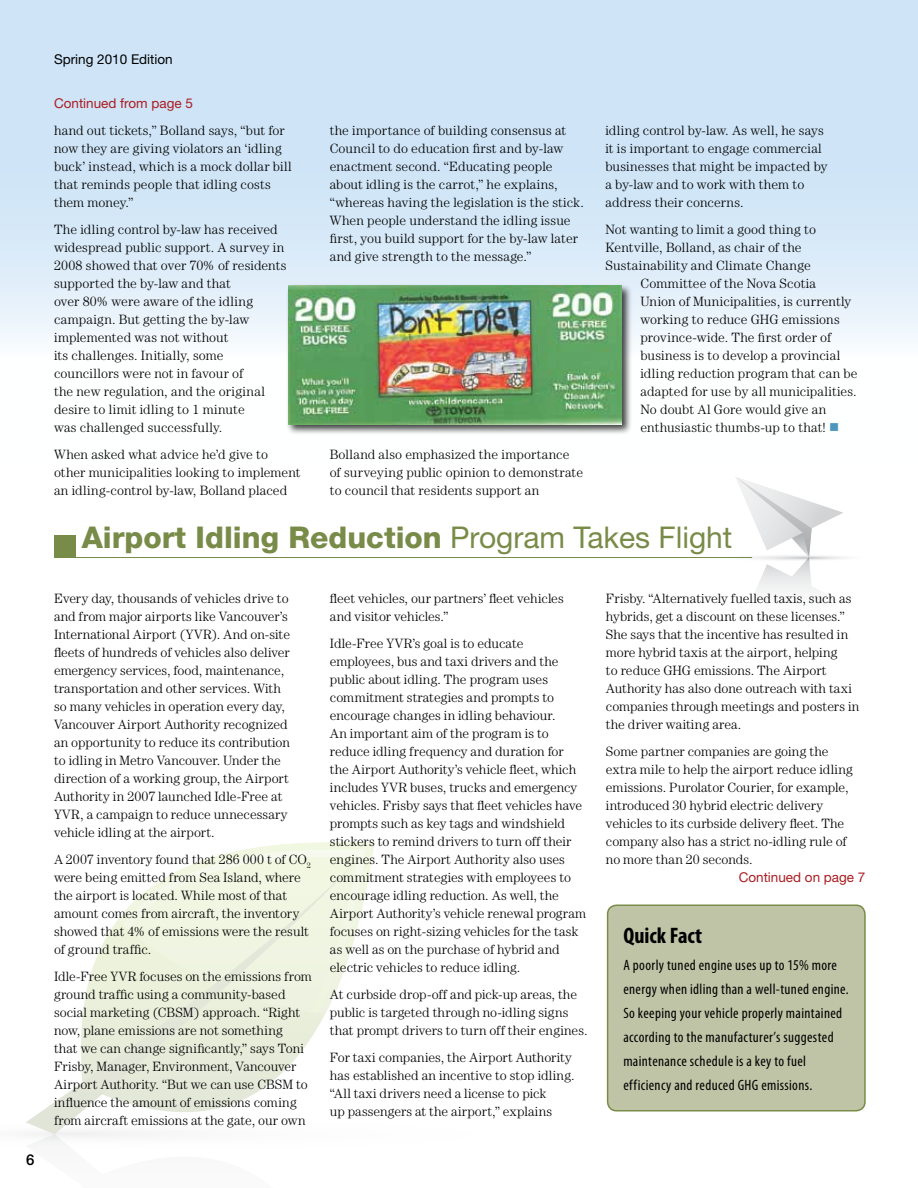
<style>
.page{position:relative;width:918px;height:1188px;background:#fff}
.page>*{position:absolute;margin:0;border:0;box-sizing:border-box;transform-origin:0 0}
.t1{font:800 30px "Helvetica Neue LT Std";color:#798b48}
.t2{font:700 condensed 22.5px "Myriad Pro";color:#000}
.t3{font:condensed 15px/24px "Myriad Pro";letter-spacing:.025em;color:#000}
.t4{font:500 15px "Helvetica Neue LT Std";color:#000}
.t5{font:300 13.5px/18px "Century Std";color:#000}
.t6{font:300 13.5px "Century Std";letter-spacing:.02em;color:#000}
.t7{font:13.5px "Helvetica Neue LT Std";color:#aa1d22}
.t8{font:13.5px "Helvetica Neue LT Std";color:#000}
.s1{color:#4c97bb}
.s2{font-weight:400}
</style>
<div class="page">
<div style="left:0;top:0;width:918px;height:462px;background:linear-gradient(to bottom,#c1ddf5,#fff)"></div>
<svg style="left:736px;top:477px;width:109px;height:114px"></svg>
<svg style="left:81px;top:842px;width:294px;height:236px"></svg>
<svg style="left:26px;top:1078px;width:250px;height:66px"></svg>
<hr style="left:55px;top:557px;width:697px;height:1px;background:#798b48">
<div style="left:286px;top:283px;width:346px;height:152px;background:#000;opacity:.75"></div>
<img style="left:289px;top:286px;width:332px;height:138px">
<div style="left:54px;top:535px;width:21px;height:23px;background:#798b48"></div>
<div style="left:608px;top:905px;width:257px;height:206px;background:#c0c4a6;border-radius:9px"></div>
<div style="left:607px;top:904px;width:259px;height:208px;border:2px solid #798b48;border-radius:9px"></div>
<p class="t4" style="left:26px;top:1151px;width:10px">6</p>
<p class="t8" style="left:54px;top:51px;width:120px">Spring 2010 Edition</p>
<p class="t7" style="left:54px;top:95px;width:141px">Continued from page 5</p>
<p class="t5" style="left:54px;top:121px;width:239px">hand out tickets,” Bolland says, “but for now they are giving violators an ‘idling buck’ instead, which is a mock dollar bill that reminds people that idling costs them money.”</p>
<p class="t5" style="left:54px;top:220px;width:234px">The idling control by-law has received widespread public support. A survey in 2008 showed that over 70% of residents supported the by-law and that<br>over 80% were aware of the idling campaign. But getting the by-law implemented was not without<br>its challenges. Initially, some councillors were not in favour of<br>the new regulation, and the original desire to limit idling to 1 minute<br>was challenged successfully.</p>
<p class="t5" style="left:54px;top:445px;width:248px">When asked what advice he’d give to other municipalities looking to implement an idling-control by-law, Bolland placed</p>
<p class="t5" style="left:330px;top:121px;width:256px">the importance of building consensus at Council to do education first and by-law enactment second. “Educating people about idling is the carrot,” he explains, “whereas having the legislation is the stick.<br>When people understand the idling issue first, you build support for the by-law later and give strength to the message.”</p>
<p class="t5" style="left:330px;top:445px;width:255px">Bolland also emphasized the importance of surveying public opinion to demonstrate to council that residents support an</p>
<p class="t5" style="left:606px;top:121px;width:224px">idling control by-law. As well, he says it is important to engage commercial businesses that might be impacted by a by-law and to work with them to address their concerns.</p>
<p class="t6" style="left:606px;top:221px;width:212px">Not wanting to limit a good thing to</p>
<p class="t6" style="left:606px;top:239px;width:198px">Kentville, Bolland, as chair of the</p>
<p class="t6" style="left:606px;top:257px;width:207px">Sustainability and Climate Change</p>
<p class="t5" style="left:641px;top:274px;width:177px">Committee of the Nova Scotia</p>
<p class="t5" style="left:641px;top:292px;width:212px">Union of Municipalities, is currently</p>
<p class="t5" style="left:641px;top:310px;width:201px">working to reduce GHG emissions</p>
<p class="t5" style="left:641px;top:328px;width:192px">province-wide. The first order of</p>
<p class="t5" style="left:641px;top:346px;width:201px">business is to develop a provincial</p>
<p class="t5" style="left:641px;top:364px;width:219px">idling reduction program that can be</p>
<p class="t5" style="left:641px;top:382px;width:218px">adapted for use by all municipalities.</p>
<p class="t5" style="left:641px;top:400px;width:187px">No doubt Al Gore would give an</p>
<p class="t5" style="left:641px;top:418px;width:200px">enthusiastic thumbs-up to that! <span class="s1">■</span></p>
<h1 class="t1" style="left:82px;top:520px;width:652px">Airport Idling Reduction <span class="s2">Program Takes Flight</span></h1>
<p class="t5" style="left:54px;top:589px;width:238px">Every day, thousands of vehicles drive to and from major airports like Vancouver’s International Airport (YVR). And on-site fleets of hundreds of vehicles also deliver emergency services, food, maintenance, transportation and other services. With so many vehicles in operation every day, Vancouver Airport Authority recognized an opportunity to reduce its contribution to idling in Metro Vancouver. Under the direction of a working group, the Airport Authority in 2007 launched Idle-Free at YVR, a campaign to reduce unnecessary vehicle idling at the airport.</p>
<p class="t5" style="left:54px;top:850px;width:259px">A 2007 inventory found that 286 000 t of CO<sub>2 </sub>were being emitted from Sea Island, where the airport is located. While most of that amount comes from aircraft, the inventory showed that 4% of emissions were the result of ground traffic.</p>
<p class="t5" style="left:54px;top:967px;width:259px">Idle-Free YVR focuses on the emissions from ground traffic using a community-based social marketing (CBSM) approach. “Right now, plane emissions are not something<br>that we can change significantly,” says Toni Frisby, Manager, Environment, Vancouver Airport Authority. “But we can use CBSM to influence the amount of emissions coming from aircraft emissions at the gate, our own</p>
<p class="t5" style="left:606px;top:589px;width:255px">Frisby. “Alternatively fuelled taxis, such as hybrids, get a discount on these licenses.” She says that the incentive has resulted in more hybrid taxis at the airport, helping<br>to reduce GHG emissions. The Airport Authority has also done outreach with taxi companies through meetings and posters in the driver waiting area.</p>
<p class="t5" style="left:606px;top:742px;width:249px">Some partner companies are going the extra mile to help the airport reduce idling emissions. Purolator Courier, for example, introduced 30 hybrid electric delivery vehicles to its curbside delivery fleet. The company also has a strict no-idling rule of no more than 20 seconds.</p>
<p class="t5" style="left:330px;top:589px;width:235px">fleet vehicles, our partners’ fleet vehicles and visitor vehicles.”</p>
<p class="t5" style="left:330px;top:634px;width:258px">Idle-Free YVR’s goal is to educate employees, bus and taxi drivers and the public about idling. The program uses commitment strategies and prompts to encourage changes in idling behaviour.<br>An important aim of the program is to reduce idling frequency and duration for<br>the Airport Authority’s vehicle fleet, which includes YVR buses, trucks and emergency vehicles. Frisby says that fleet vehicles have prompts such as key tags and windshield stickers to remind drivers to turn off their engines. The Airport Authority also uses commitment strategies with employees to encourage idling reduction. As well, the Airport Authority’s vehicle renewal program focuses on right-sizing vehicles for the task as well as on the purchase of hybrid and electric vehicles to reduce idling.</p>
<p class="t5" style="left:330px;top:985px;width:259px">At curbside drop-off and pick-up areas, the public is targeted through no-idling signs that prompt drivers to turn off their engines.</p>
<p class="t5" style="left:330px;top:1048px;width:246px">For taxi companies, the Airport Authority has established an incentive to stop idling. “All taxi drivers need a license to pick<br>up passengers at the airport,” explains</p>
<p class="t7" style="left:739px;top:869px;width:128px">Continued on page 7</p>
<h2 class="t2" style="left:623px;top:921px;width:80px">Quick Fact</h2>
<p class="t3" style="left:623px;top:953px;width:227px">A poorly tuned engine uses up to 15% more energy when idling than a well-tuned engine.<br>So keeping your vehicle properly maintained according to the manufacturer’s suggested maintenance schedule is a key to fuel efficiency and reduced GHG emissions.</p>
</div>
